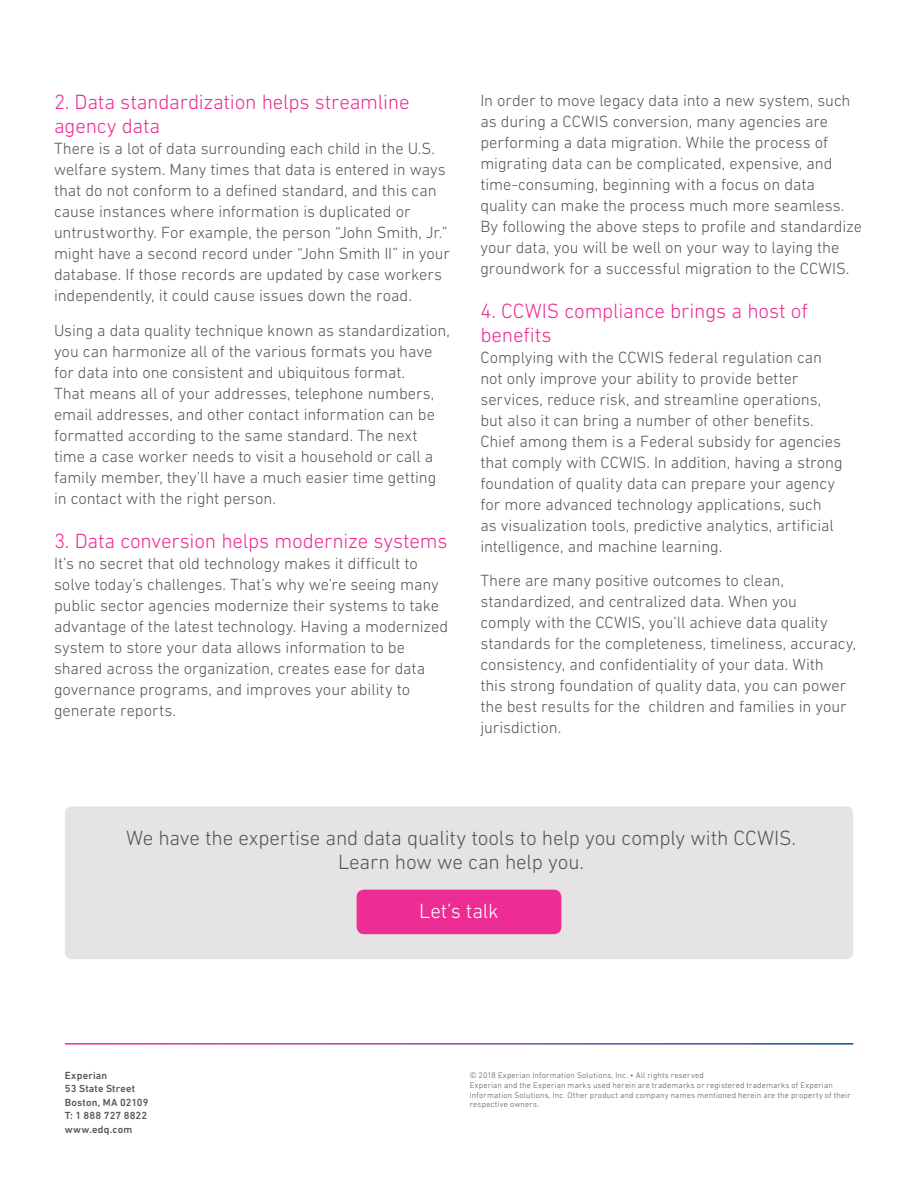
<style>
.page{position:relative;width:918px;height:1188px;background:#fff}
.page>*{position:absolute;margin:0;border:0;box-sizing:border-box;transform-origin:0 0}
.Headline_14_16{font:300 21px/24px "DIN Next W1 G";letter-spacing:-.01em;color:#ed2d94}
.Title_subheading_14{font:300 21px/24px "DIN Next W1 G";letter-spacing:-.01em;color:#54555a;text-align:center}
.Headline_14_16-2{font:300 21px "DIN Next W1 G";letter-spacing:-.005em;color:#fff}
.Body_text_10_14{font:300 16.5px/21px "DIN Next W1 G";letter-spacing:-.005em;color:#54555a}
.Footer_address_7_9{font:500 10.5px "DIN Next W1 G";letter-spacing:.015em;color:#54555a}
.Footer_5_5_6_5{font:300 8.25px/9.8px "DIN Next W1 G";letter-spacing:.02em;color:#54555a}
</style>
<div class="page">
<div style="left:65px;top:807px;width:788px;height:152px;background:#e6e3e5;border-radius:7px"></div>
<div style="left:357px;top:890px;width:204px;height:44px;background:#ed2d94;border-radius:8px"></div>
<p class="Headline_14_16" style="left:54px;top:90px;width:357px">2. Data standardization helps streamline agency data</p>
<p class="Body_text_10_14" style="left:54px;top:138px;width:397px">There is a lot of data surrounding each child in the U.S. welfare system. Many times that data is entered in ways that do not conform to a defined standard, and this can cause instances where information is duplicated or untrustworthy. For example, the person “John Smith, Jr.” might have a second record under “John Smith II” in your database. If those records are updated by case workers independently, it could cause issues down the road.</p>
<p class="Body_text_10_14" style="left:54px;top:319px;width:398px">Using a data quality technique known as standardization, you can harmonize all of the various formats you have for data into one consistent and ubiquitous format.<br>That means all of your addresses, telephone numbers, email addresses, and other contact information can be formatted according to the same standard. The next time a case worker needs to visit a household or call a family member, they’ll have a much easier time getting in contact with the right person.</p>
<p class="Headline_14_16" style="left:54px;top:528px;width:395px">3. Data conversion helps modernize systems</p>
<p class="Body_text_10_14" style="left:54px;top:553px;width:396px">It’s no secret that old technology makes it difficult to solve today’s challenges. That’s why we’re seeing many public sector agencies modernize their systems to take advantage of the latest technology. Having a modernized system to store your data allows information to be shared across the organization, creates ease for data governance programs, and improves your ability to generate reports.</p>
<p class="Body_text_10_14" style="left:480px;top:89px;width:383px">In order to move legacy data into a new system, such as during a CCWIS conversion, many agencies are performing a data migration. While the process of migrating data can be complicated, expensive, and time-consuming, beginning with a focus on data quality can make the process much more seamless.<br>By following the above steps to profile and standardize your data, you will be well on your way to laying the groundwork for a successful migration to the CCWIS.</p>
<p class="Headline_14_16" style="left:480px;top:299px;width:329px">4. CCWIS compliance brings a host of benefits</p>
<p class="Body_text_10_14" style="left:480px;top:347px;width:364px">Complying with the CCWIS federal regulation can not only improve your ability to provide better services, reduce risk, and streamline operations, but also it can bring a number of other benefits.<br>Chief among them is a Federal subsidy for agencies that comply with CCWIS. In addition, having a strong foundation of quality data can prepare your agency for more advanced technology applications, such<br>as visualization tools, predictive analytics, artificial intelligence, and machine learning.</p>
<p class="Body_text_10_14" style="left:480px;top:570px;width:377px">There are many positive outcomes to clean, standardized, and centralized data. When you<br>comply with the CCWIS, you’ll achieve data quality standards for the completeness, timeliness, accuracy, consistency, and confidentiality of your data. With<br>this strong foundation of quality data, you can power the best results for the children and families in your jurisdiction.</p>
<p class="Title_subheading_14" style="left:126px;top:826px;width:671px">We have the expertise and data quality tools to help you comply with CCWIS.<br>Learn how we can help you.</p>
<p class="Headline_14_16-2" style="left:419px;top:899px;width:81px">Let’s talk</p>
<p class="Footer_address_7_9" style="left:65px;top:1069px;width:44px">Experian</p>
<p class="Footer_address_7_9" style="left:65px;top:1083px;width:72px">53 State Street</p>
<p class="Footer_address_7_9" style="left:65px;top:1096px;width:85px">Boston, MA 02109</p>
<p class="Footer_address_7_9" style="left:65px;top:1110px;width:84px">T: 1 888 727 8822</p>
<p class="Footer_address_7_9" style="left:65px;top:1123px;width:69px">www.edq.com</p>
<p class="Footer_5_5_6_5" style="left:470px;top:1070px;width:236px">© 2018 Experian Information Solutions, Inc. • All rights reserved</p>
<p class="Footer_5_5_6_5" style="left:470px;top:1080px;width:383px">Experian and the Experian marks used herein are trademarks or registered trademarks of Experian<br>Information Solutions, Inc. Other product and company names mentioned herein are the property of their respective owners.</p>
</div>
